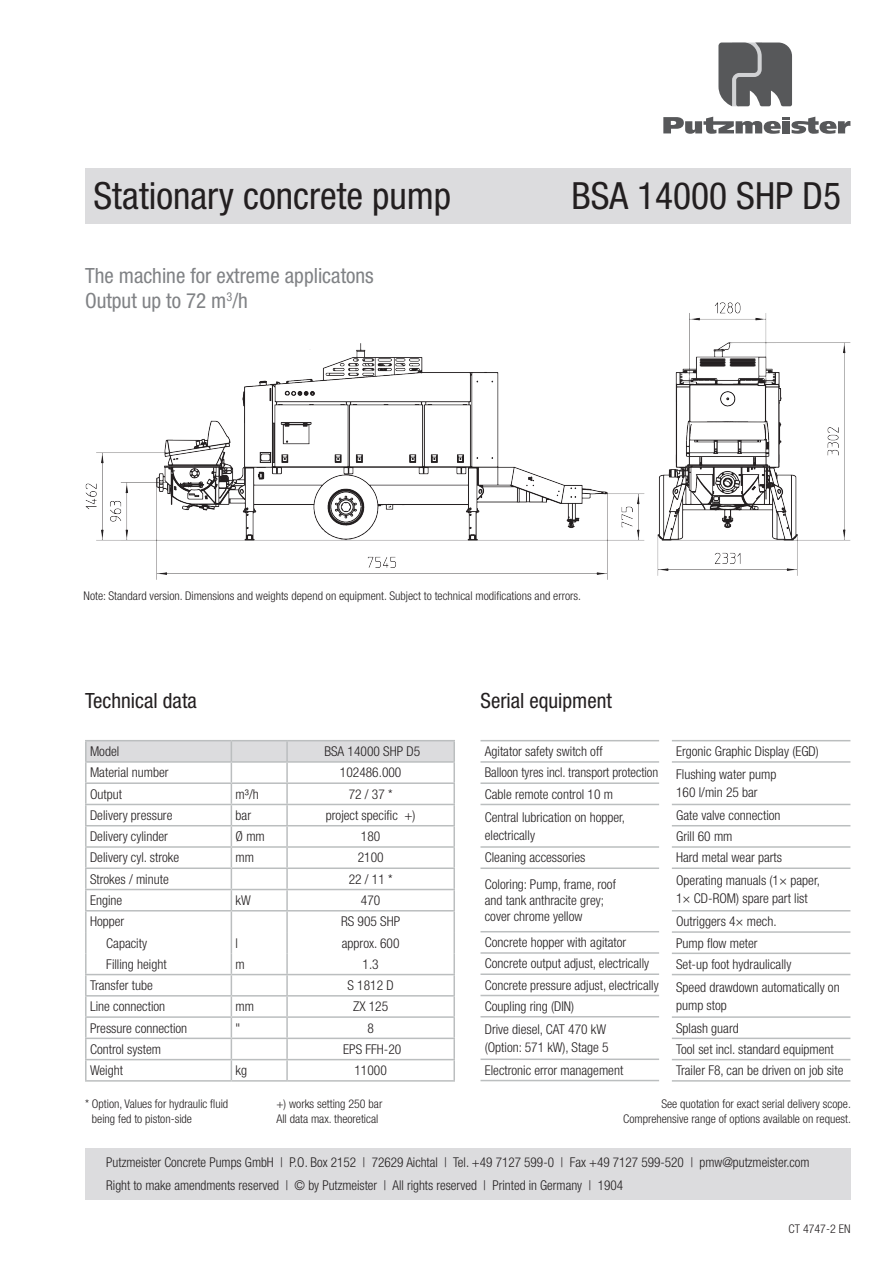
<style>
.page{position:relative;width:893px;height:1263px;background:#fff}
.page>*{position:absolute;margin:0;border:0;box-sizing:border-box;transform-origin:0 0}
.t1{font:condensed 37.5px "Helvetica Neue LT Pro";color:#231f20}
.t2{font:condensed 21px/25.2px "Helvetica Neue LT Pro";color:#808285}
.t3{font:condensed 21px "Helvetica Neue LT Pro";color:#231f20}
.t4{font:300 condensed 13.5px/21.3px "Helvetica Neue LT Pro";color:#231f20}
.t5{font:300 condensed 12px/14.4px "Helvetica Neue LT Pro";color:#231f20}
</style>
<div class="page">
<div style="left:85px;top:168px;width:765px;height:55px;background:#dcdcde"></div>
<img style="left:85px;top:302px;width:766px;height:278px">
<svg style="left:718px;top:43px;width:74px;height:63px;background:#6c6d6f"></svg>
<svg style="left:663px;top:117px;width:187px;height:17px"></svg>
<hr style="left:85px;top:1080px;width:146px;height:2px;background:#bbbebf">
<hr style="left:231px;top:1080px;width:56px;height:2px;background:#bbbebf">
<hr style="left:287px;top:1080px;width:168px;height:2px;background:#bbbebf">
<hr style="left:85px;top:740px;width:146px;height:1px;background:#bbbebf">
<hr style="left:231px;top:740px;width:56px;height:1px;background:#bbbebf">
<hr style="left:287px;top:740px;width:168px;height:1px;background:#bbbebf">
<svg style="left:85px;top:741px;width:370px;height:339px"></svg>
<hr style="left:85px;top:1039px;width:2px;height:20px;background:#bbbebf">
<hr style="left:453px;top:1039px;width:2px;height:20px;background:#bbbebf">
<hr style="left:85px;top:1060px;width:2px;height:20px;background:#bbbebf">
<hr style="left:453px;top:1060px;width:2px;height:20px;background:#bbbebf">
<div style="left:85px;top:1148px;width:765px;height:51px;background:#dcdcde"></div>
<hr style="left:480px;top:740px;width:179px;height:1px;background:#bbbebf">
<hr style="left:480px;top:761px;width:179px;height:2px;background:#bbbebf">
<hr style="left:480px;top:782px;width:179px;height:2px;background:#bbbebf">
<hr style="left:480px;top:804px;width:179px;height:1px;background:#bbbebf">
<hr style="left:480px;top:846px;width:179px;height:2px;background:#bbbebf">
<hr style="left:480px;top:867px;width:179px;height:2px;background:#bbbebf">
<hr style="left:480px;top:931px;width:179px;height:1px;background:#bbbebf">
<hr style="left:480px;top:952px;width:179px;height:2px;background:#bbbebf">
<hr style="left:480px;top:973px;width:179px;height:2px;background:#bbbebf">
<hr style="left:480px;top:995px;width:179px;height:1px;background:#bbbebf">
<hr style="left:480px;top:1016px;width:179px;height:1px;background:#bbbebf">
<hr style="left:480px;top:1058px;width:179px;height:2px;background:#bbbebf">
<hr style="left:480px;top:1080px;width:179px;height:1px;background:#bbbebf">
<hr style="left:672px;top:740px;width:178px;height:1px;background:#bbbebf">
<hr style="left:672px;top:761px;width:178px;height:2px;background:#bbbebf">
<hr style="left:672px;top:804px;width:178px;height:1px;background:#bbbebf">
<hr style="left:672px;top:825px;width:178px;height:1px;background:#bbbebf">
<hr style="left:672px;top:846px;width:178px;height:2px;background:#bbbebf">
<hr style="left:672px;top:867px;width:178px;height:2px;background:#bbbebf">
<hr style="left:672px;top:910px;width:178px;height:1px;background:#bbbebf">
<hr style="left:672px;top:931px;width:178px;height:2px;background:#bbbebf">
<hr style="left:672px;top:952px;width:178px;height:2px;background:#bbbebf">
<hr style="left:672px;top:974px;width:178px;height:1px;background:#bbbebf">
<hr style="left:672px;top:1016px;width:178px;height:2px;background:#bbbebf">
<hr style="left:672px;top:1037px;width:178px;height:2px;background:#bbbebf">
<hr style="left:672px;top:1059px;width:178px;height:1px;background:#bbbebf">
<hr style="left:672px;top:1080px;width:178px;height:2px;background:#bbbebf">
<h1 class="t1" style="left:94px;top:174px;width:359px">Stationary concrete pump</h1>
<h1 class="t1" style="left:571px;top:174px;width:271px">BSA 14000 SHP D5</h1>
<h2 class="t2" style="left:85px;top:263px;width:290px">The machine for extreme applicatons<br>Output up to 72 m<sup>3</sup>/h</h2>
<p class="t5" style="left:84px;top:588px;width:499px">Note: Standard version. Dimensions and weights depend on equipment. Subject to technical modifications and errors.</p>
<h2 class="t3" style="left:85px;top:688px;width:113px">Technical data</h2>
<h2 class="t3" style="left:480px;top:688px;width:133px">Serial equipment</h2>
<p class="t4" style="left:90px;top:741px;width:31px">Model</p>
<p class="t4" style="left:324px;top:741px;width:97px">BSA 14000 SHP D5</p>
<p class="t4" style="left:90px;top:762px;width:80px">Material number</p>
<p class="t4" style="left:340px;top:762px;width:63px">102486.000</p>
<p class="t4" style="left:90px;top:783px;width:33px">Output</p>
<p class="t4" style="left:236px;top:783px;width:25px">m³/h</p>
<p class="t4" style="left:349px;top:783px;width:45px">72 / 37 *</p>
<p class="t4" style="left:90px;top:804px;width:84px">Delivery pressure</p>
<p class="t4" style="left:236px;top:804px;width:17px">bar</p>
<p class="t4" style="left:326px;top:804px;width:91px">project specific +)</p>
<p class="t4" style="left:90px;top:826px;width:79px">Delivery cylinder</p>
<p class="t4" style="left:236px;top:826px;width:31px">Ø mm</p>
<p class="t4" style="left:361px;top:826px;width:21px">180</p>
<p class="t4" style="left:90px;top:847px;width:91px">Delivery cyl. stroke</p>
<p class="t4" style="left:236px;top:847px;width:20px">mm</p>
<p class="t4" style="left:358px;top:847px;width:27px">2100</p>
<p class="t4" style="left:90px;top:868px;width:80px">Strokes / minute</p>
<p class="t4" style="left:349px;top:868px;width:45px">22 / 11 *</p>
<p class="t4" style="left:90px;top:889px;width:34px">Engine</p>
<p class="t4" style="left:236px;top:889px;width:17px">kW</p>
<p class="t4" style="left:361px;top:889px;width:21px">470</p>
<p class="t4" style="left:90px;top:911px;width:36px">Hopper</p>
<p class="t4" style="left:341px;top:911px;width:61px">RS 905 SHP</p>
<p class="t4" style="left:106px;top:932px;width:42px">Capacity</p>
<p class="t4" style="left:236px;top:932px;width:4px">l</p>
<p class="t4" style="left:342px;top:932px;width:59px">approx. 600</p>
<p class="t4" style="left:106px;top:953px;width:62px">Filling height</p>
<p class="t4" style="left:236px;top:953px;width:11px">m</p>
<p class="t4" style="left:363px;top:953px;width:18px">1.3</p>
<p class="t4" style="left:90px;top:974px;width:64px">Transfer tube</p>
<p class="t4" style="left:348px;top:974px;width:48px">S 1812 D</p>
<p class="t4" style="left:90px;top:996px;width:77px">Line connection</p>
<p class="t4" style="left:236px;top:996px;width:20px">mm</p>
<p class="t4" style="left:353px;top:996px;width:37px">ZX 125</p>
<p class="t4" style="left:90px;top:1017px;width:99px">Pressure connection</p>
<p class="t4" style="left:236px;top:1017px;width:6px">"</p>
<p class="t4" style="left:367px;top:1017px;width:8px">8</p>
<p class="t4" style="left:90px;top:1038px;width:72px">Control system</p>
<p class="t4" style="left:343px;top:1038px;width:60px">EPS FFH-20</p>
<p class="t4" style="left:90px;top:1059px;width:34px">Weight</p>
<p class="t4" style="left:236px;top:1059px;width:13px">kg</p>
<p class="t4" style="left:354px;top:1059px;width:34px">11000</p>
<p class="t5" style="left:92px;top:1097px;width:138px;text-indent:-7px">* Option, Values for hydraulic fluid being fed to piston-side</p>
<p class="t5" style="left:276px;top:1097px;width:107px">+) works setting 250 bar<br>All data max. theoretical</p>
<p class="t5" style="left:623px;top:1097px;width:229px;text-align:right">See quotation for exact serial delivery scope.<br>Comprehensive range of options available on request.</p>
<p class="t4" style="left:106px;top:1151px;width:705px;line-height:22.5px">Putzmeister Concrete Pumps GmbH | P.O. Box 2152 | 72629 Aichtal | Tel. +49 7127 599-0 | Fax +49 7127 599-520 | pmw@putzmeister.com<br>Right to make amendments reserved | © by Putzmeister | All rights reserved | Printed in Germany | 1904</p>
<p class="t4" style="left:676px;top:740px;width:144px;line-height:23px">Ergonic Graphic Display (EGD)<br>Flushing water pump</p>
<p class="t4" style="left:676px;top:781px;width:106px;line-height:23px">160 l/min 25 bar<br>Gate valve connection</p>
<p class="t4" style="left:676px;top:826px;width:107px">Grill 60 mm<br>Hard metal wear parts</p>
<p class="t4" style="left:676px;top:871px;width:145px;line-height:18px">Operating manuals (1× paper,<br>1× CD-ROM) spare part list</p>
<p class="t4" style="left:676px;top:911px;width:117px">Outriggers 4× mech.<br>Pump flow meter<br>Set-up foot hydraulically</p>
<p class="t4" style="left:676px;top:978px;width:165px;line-height:18px">Speed drawdown automatically on pump stop</p>
<p class="t4" style="left:676px;top:1017px;width:169px">Splash guard<br>Tool set incl. standard equipment<br>Trailer F8, can be driven on job site</p>
<p class="t4" style="left:485px;top:741px;width:175px">Agitator safety switch off<br>Balloon tyres incl. transport protection<br>Cable remote control 10 m</p>
<p class="t4" style="left:485px;top:808px;width:142px;line-height:18px">Central lubrication on hopper, electrically</p>
<p class="t4" style="left:485px;top:844px;width:133px;line-height:26.1px">Cleaning accessories<br>Coloring: Pump, frame, roof</p>
<p class="t4" style="left:485px;top:892px;width:121px;line-height:16.2px">and tank anthracite grey; cover chrome yellow</p>
<p class="t4" style="left:485px;top:932px;width:175px">Concrete hopper with agitator<br>Concrete output adjust, electrically<br>Concrete pressure adjust, electrically<br>Coupling ring (DIN)</p>
<p class="t4" style="left:485px;top:1020px;width:125px;line-height:18px">Drive diesel, CAT 470 kW (Option: 571 kW), Stage 5</p>
<p class="t4" style="left:485px;top:1059px;width:140px">Electronic error management</p>
<p class="t5" style="left:789px;top:1222px;width:63px">CT 4747-2 EN</p>
</div>
